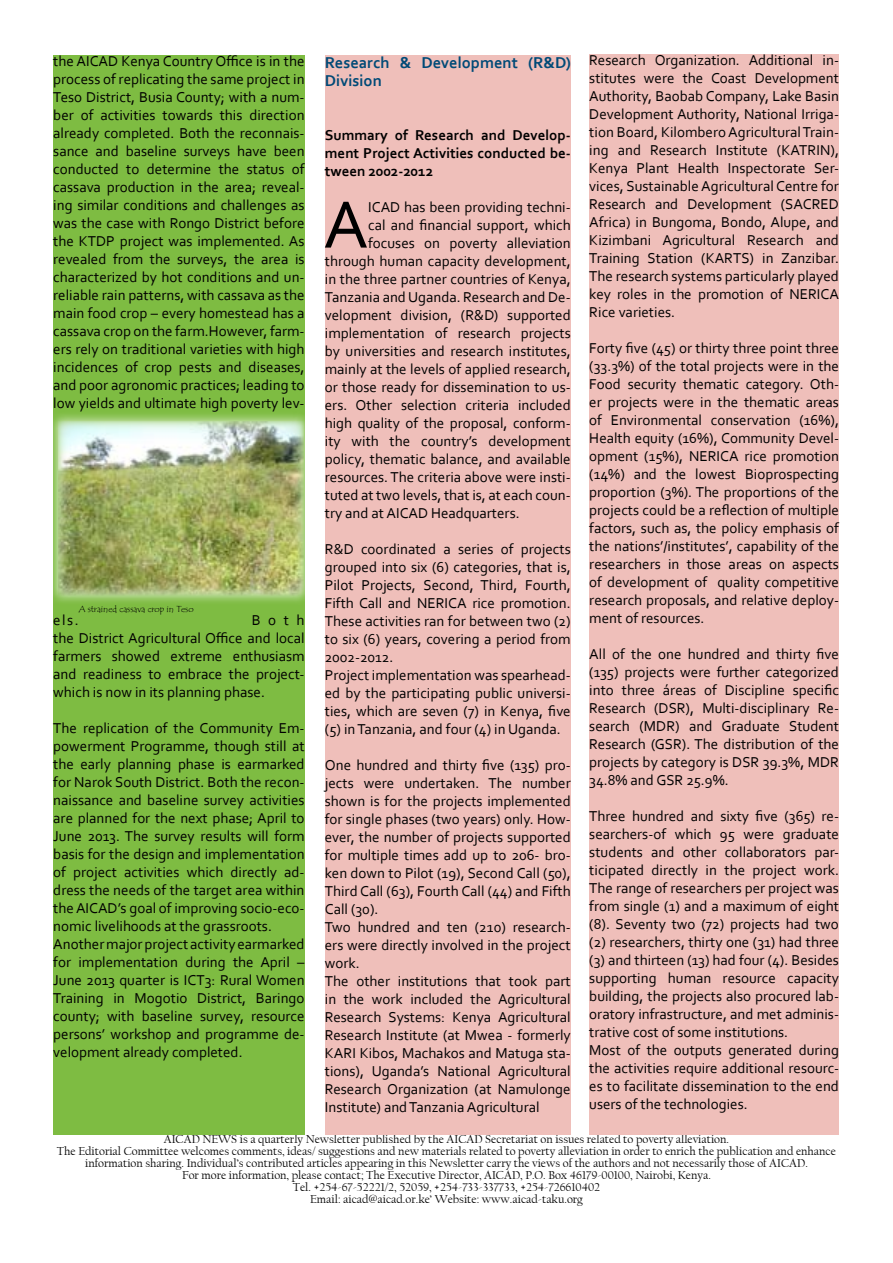
<style>
.page{position:relative;width:893px;height:1263px;background:#fff}
.page>*{position:absolute;margin:0;border:0;box-sizing:border-box;transform-origin:0 0}
.t1{font:70.05px "Corbel";color:#000}
.t2{font:700 16.5px/18px "Corbel";color:#004a77}
.t3{font:15px/18px "Corbel";color:#000;text-align:justify}
.t4{font:700 15px/18px "Corbel";color:#000;text-align:justify}
.t5{font:12px/12px "Californian FB";color:#000;text-align:center}
.t6{font:9px "Tempus Sans ITC";color:#000}
</style>
<div class="page">
<div style="left:325px;top:55px;width:246px;height:1079px;background:#efbfba"></div>
<div style="left:589px;top:54px;width:250px;height:1080px;background:#efbfba"></div>
<div style="left:53px;top:55px;width:252px;height:1079px;background:#7ebc42"></div>
<div style="left:48px;top:411px;width:264px;height:194px;background:#fff;opacity:.75"></div>
<img style="left:58px;top:421px;width:245px;height:174px">
<p class="t3" style="left:53px;top:52px;width:253px">the AICAD Kenya Country Office is in the process of replicating the same project in Teso District, Busia County; with a num&shy;ber of activities towards this direction already completed. Both the reconnais&shy;sance and baseline surveys have been conducted to determine the status of cassava production in the area; reveal&shy;ing similar conditions and challenges as was the case with Rongo District before the KTDP project was implemented. As revealed from the surveys, the area is characterized by hot conditions and un&shy;reliable rain patterns, with cassava as the main food crop – every homestead has a cassava crop on the farm.However, farm&shy;ers rely on traditional varieties with high incidences of crop pests and diseases, and poor agronomic practices; leading to low yields and ultimate high poverty lev-</p>
<p class="t6" style="left:79px;top:603px;width:116px">A strained cassava crop in Teso</p>
<p class="t3" style="left:53px;top:610px;width:253px;text-indent:198px">Both the District Agricultural Office and local farmers showed extreme enthusiasm and readiness to embrace the project&shy;which is now in its planning phase.</p>
<p class="t3" style="left:53px;top:718px;width:253px;text-align:left">The replication of the Community Em&shy;powerment Programme, though still at the early planning phase is earmarked for Narok South District. Both the recon&shy;naissance and baseline survey activities are planned for the next phase; April to June 2013. The survey results will form basis for the design and implementation of project activities which directly ad&shy;dress the needs of the target area within the AICAD’s goal of improving socio-eco&shy;nomic livelihoods at the grassroots.<br>Another major project activity earmarked for implementation during the April – June 2013 quarter is ICT3: Rural Women Training in Mogotio District, Baringo county; with baseline survey, resource persons’ workshop and programme de&shy;velopment already completed.</p>
<p class="t3" style="left:53px;top:610px;width:27px">els.</p>
<p class="t2" style="left:325px;top:53px;width:247px">Research &amp; Development (R&amp;D)<br>Division</p>
<p class="t4" style="left:325px;top:125px;width:247px">Summary of Research and Develop&shy;ment Project Activities conducted be&shy;tween 2002-2012</p>
<h1 class="t1" style="left:324px;top:181px;width:46px">A</h1>
<p class="t3" style="left:368px;top:197px;width:204px">ICAD has been providing techni-</p>
<p class="t3" style="left:368px;top:215px;width:204px">cal and financial support, which</p>
<p class="t3" style="left:368px;top:233px;width:204px">focuses on poverty alleviation</p>
<p class="t3" style="left:325px;top:251px;width:247px">through human capacity development,</p>
<p class="t3" style="left:325px;top:269px;width:247px">in the three partner countries of Kenya,</p>
<p class="t3" style="left:325px;top:287px;width:247px">Tanzania and Uganda. Research and De-</p>
<p class="t3" style="left:325px;top:305px;width:247px">velopment division, (R&amp;D) supported</p>
<p class="t3" style="left:325px;top:323px;width:247px">implementation of research projects</p>
<p class="t3" style="left:325px;top:341px;width:247px">by universities and research institutes,</p>
<p class="t3" style="left:325px;top:359px;width:247px">mainly at the levels of applied research,</p>
<p class="t3" style="left:325px;top:377px;width:247px">or those ready for dissemination to us-</p>
<p class="t3" style="left:325px;top:395px;width:247px">ers. Other selection criteria included</p>
<p class="t3" style="left:325px;top:413px;width:247px">high quality of the proposal, conform-</p>
<p class="t3" style="left:325px;top:431px;width:247px">ity with the country’s development</p>
<p class="t3" style="left:325px;top:449px;width:247px">policy, thematic balance, and available</p>
<p class="t3" style="left:325px;top:467px;width:247px">resources. The criteria above were insti-</p>
<p class="t3" style="left:325px;top:485px;width:247px">tuted at two levels, that is, at each coun-</p>
<p class="t3" style="left:325px;top:503px;width:196px">try and at AICAD Headquarters.</p>
<p class="t3" style="left:325px;top:539px;width:247px;text-align:left">R&amp;D coordinated a series of projects grouped into six (6) categories, that is, Pilot Projects, Second, Third, Fourth, Fifth Call and NERICA rice promotion.<br>These activities ran for between two (2) to six (6) years, covering a period from 2002-2012.<br>Project implementation was spearhead&shy;ed by the participating public universi&shy;ties, which are seven (7) in Kenya, five (5) in Tanzania, and four (4) in Uganda.</p>
<p class="t3" style="left:325px;top:755px;width:247px;text-align:left">One hundred and thirty five (135) pro&shy;jects were undertaken. The number shown is for the projects implemented for single phases (two years) only. How&shy;ever, the number of projects supported for multiple times add up to 206- bro&shy;ken down to Pilot (19), Second Call (50), Third Call (63), Fourth Call (44) and Fifth Call (30).<br>Two hundred and ten (210) research&shy;ers were directly involved in the project work.<br>The other institutions that took part in the work included the Agricultural Research Systems: Kenya Agricultural Research Institute (at Mwea - formerly KARI Kibos, Machakos and Matuga sta&shy;tions), Uganda’s National Agricultural Research Organization (at Namulonge Institute) and Tanzania Agricultural</p>
<p class="t3" style="left:589px;top:51px;width:251px">Research Organization. Additional in&shy;stitutes were the Coast Development Authority, Baobab Company, Lake Basin Development Authority, National Irriga&shy;tion Board, Kilombero Agricultural Train&shy;ing and Research Institute (KATRIN), Kenya Plant Health Inspectorate Ser&shy;vices, Sustainable Agricultural Centre for Research and Development (SACRED Africa) in Bungoma, Bondo, Alupe, and Kizimbani Agricultural Research and Training Station (KARTS) in Zanzibar.<br>The research systems particularly played key roles in the promotion of NERICA Rice varieties.</p>
<p class="t3" style="left:589px;top:339px;width:251px">Forty five (45) or thirty three point three (33.3%) of the total projects were in the Food security thematic category. Oth&shy;er projects were in the thematic areas of Environmental conservation (16%), Health equity (16%), Community Devel&shy;opment (15%), NERICA rice promotion (14%) and the lowest Bioprospecting proportion (3%). The proportions of the projects could be a reflection of multiple factors, such as, the policy emphasis of the nations’/institutes’, capability of the researchers in those areas on aspects of development of quality competitive research proposals, and relative deploy&shy;ment of resources.</p>
<p class="t3" style="left:589px;top:645px;width:251px">All of the one hundred and thirty five (135) projects were further categorized into three áreas of Discipline specific Research (DSR), Multi-disciplinary Re&shy;search (MDR) and Graduate Student Research (GSR). The distribution of the projects by category is DSR 39.3%, MDR 34.8% and GSR 25.9%.</p>
<p class="t3" style="left:589px;top:807px;width:251px;text-align:left">Three hundred and sixty five (365) re&shy;searchers-of which 95 were graduate students and other collaborators par&shy;ticipated directly in the project work.<br>The range of researchers per project was from single (1) and a maximum of eight (8). Seventy two (72) projects had two (2) researchers, thirty one (31) had three (3) and thirteen (13) had four (4). Besides supporting human resource capacity building, the projects also procured lab&shy;oratory infrastructure, and met adminis&shy;trative cost of some institutions.<br>Most of the outputs generated during the activities require additional resourc&shy;es to facilitate dissemination to the end users of the technologies.</p>
<p class="t5" style="left:57px;top:1133px;width:780px">AICAD NEWS is a quarterly Newsletter published by the AICAD Secretariat on issues related to poverty alleviation.<br>The Editorial Committee welcomes comments, ideas/ suggestions and new materials related to poverty alleviation in order to enrich the publication and enhance information sharing. Individual’s contributed articles appearing in this Newsletter carry the views of the authors and not necessarily those of AICAD.<br>For more information, please contact; The Executive Director, AICAD, P.O. Box 46179-00100, Nairobi, Kenya.<br>Tel. +254-67-52221/2, 52059, +254-733-337733, +254-726610402<br>Email: aicad@aicad.or.ke’ Website: www.aicad-taku.org</p>
</div>
